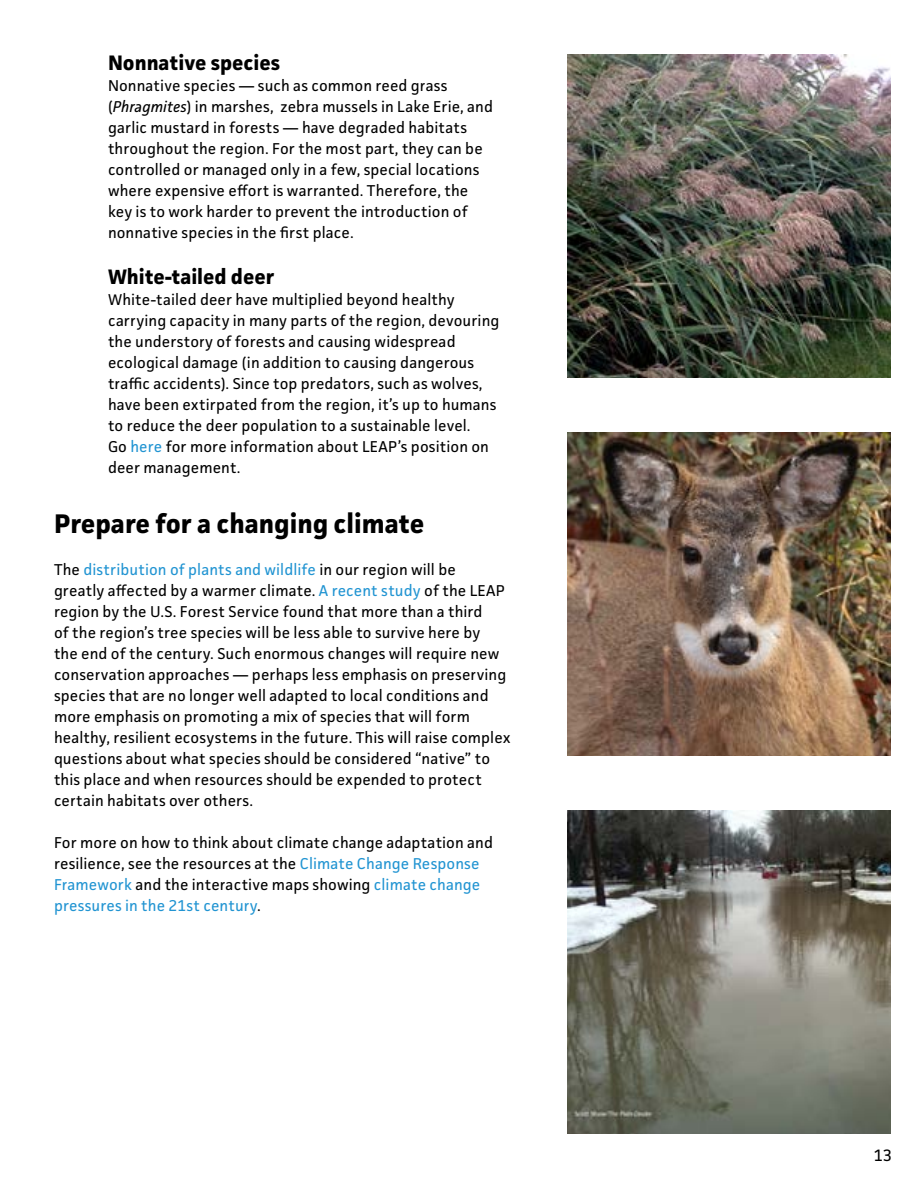
<style>
.page{position:relative;width:918px;height:1188px;background:#fff}
.page>*{position:absolute;margin:0;border:0;box-sizing:border-box;transform-origin:0 0}
.t1{font:700 27px "Facit";color:#000}
.t2{font:700 21px "Facit";color:#000}
.t3{font:16.5px "Facit";color:#000}
.t4{font:15.75px/21px "Facit";letter-spacing:.005em;color:#000}
.s1{font-style:italic}
.s2{color:#2194d2}
</style>
<div class="page">
<img style="left:567px;top:432px;width:324px;height:324px">
<img style="left:567px;top:810px;width:324px;height:324px">
<img style="left:567px;top:54px;width:324px;height:324px">
<h2 class="t2" style="left:108px;top:50px;width:174px">Nonnative species</h2>
<p class="t4" style="left:108px;top:75px;width:387px">Nonnative species — such as common reed grass (<span class="s1">Phragmites</span>) in marshes, zebra mussels in Lake Erie, and garlic mustard in forests — have degraded habitats throughout the region. For the most part, they can be controlled or managed only in a few, special locations where expensive effort is warranted. Therefore, the key is to work harder to prevent the introduction of nonnative species in the first place.</p>
<h2 class="t2" style="left:108px;top:264px;width:168px">White-tailed deer</h2>
<p class="t4" style="left:108px;top:289px;width:393px">White-tailed deer have multiplied beyond healthy carrying capacity in many parts of the region, devouring the understory of forests and causing widespread ecological damage (in addition to causing dangerous traffic accidents). Since top predators, such as wolves, have been extirpated from the region, it’s up to humans to reduce the deer population to a sustainable level.<br>Go <span class="s2">here</span> for more information about LEAP’s position on deer management.</p>
<h1 class="t1" style="left:54px;top:507px;width:372px">Prepare for a changing climate</h1>
<p class="t4" style="left:54px;top:559px;width:458px">The <span class="s2">distribution of plants and wildlife</span> in our region will be<br>greatly affected by a warmer climate. <span class="s2">A recent study</span> of the LEAP region by the U.S. Forest Service found that more than a third<br>of the region’s tree species will be less able to survive here by<br>the end of the century. Such enormous changes will require new conservation approaches — perhaps less emphasis on preserving species that are no longer well adapted to local conditions and more emphasis on promoting a mix of species that will form healthy, resilient ecosystems in the future. This will raise complex questions about what species should be considered “native” to this place and when resources should be expended to protect certain habitats over others.</p>
<p class="t4" style="left:54px;top:832px;width:440px">For more on how to think about climate change adaptation and resilience, see the resources at the <span class="s2">Climate Change Response Framework</span> and the interactive maps showing <span class="s2">climate change pressures in the 21st century</span>.</p>
<p class="t3" style="left:874px;top:1145px;width:20px">13</p>
</div>
